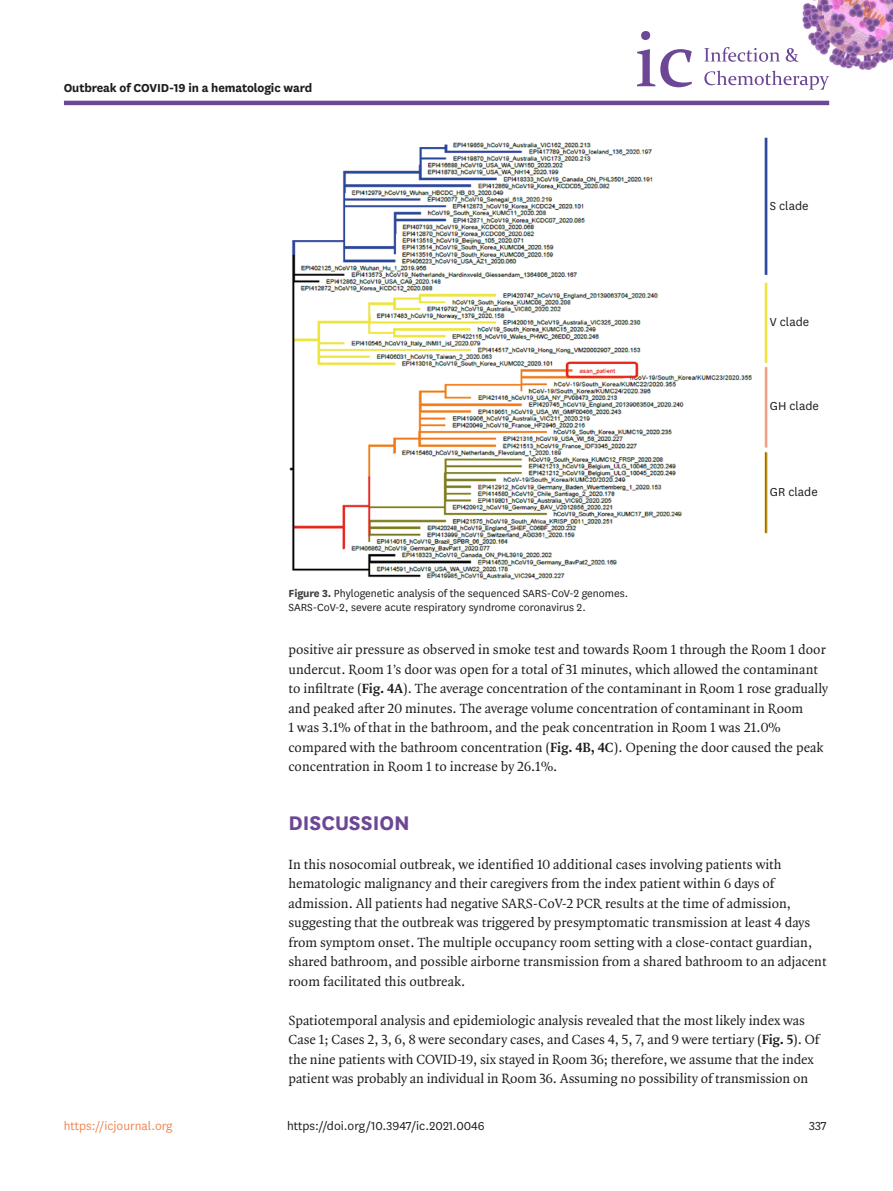
<style>
.page{position:relative;width:893px;height:1191px;background:#fff}
.page>*{position:absolute;margin:0;border:0;box-sizing:border-box;transform-origin:0 0}
.body_title1{font:700 23.1px "National";color:#6c4796}
.body_p_first{font:14.25px/19.5px "Quadraat OT";color:#1d1d1b}
.body_p{font:14.25px/19.5px "Quadraat OT";letter-spacing:-.005em;color:#1d1d1b}
.doi_running_footer{font:13.5px "National";color:#1d1d1b}
.alt-title-type{font:700 13.5px "National";letter-spacing:-.01em;color:#1d1d1b}
.t1{font:13.5px "National";color:#f18752}
.fig_caption{font:12px/13.5px "National";color:#1d1d1b}
.s1{font-weight:700;color:#3d3d3c}
.s2{font-weight:700}
</style>
<div class="page">
<img style="left:798px;top:0;width:95px;height:77px">
<svg style="left:637px;top:31px;width:55px;height:56px"></svg>
<svg style="left:704px;top:71px;width:125px;height:19px"></svg>
<svg style="left:704px;top:47px;width:94px;height:15px"></svg>
<hr style="left:64px;top:101px;width:765px;height:4px;background:#6c4796">
<img style="left:289px;top:137px;width:479px;height:442px">
<p class="alt-title-type" style="left:64px;top:78px;width:250px">Outbreak of COVID-19 in a hematologic ward</p>
<p class="fig_caption" style="left:289px;top:586px;width:341px"><span class="s1">Figure 3.</span> Phylogenetic analysis of the sequenced SARS-CoV-2 genomes.<br>SARS-CoV-2, severe acute respiratory syndrome coronavirus 2.</p>
<p class="doi_running_footer" style="left:770px;top:197px;width:40px">S clade</p>
<p class="doi_running_footer" style="left:770px;top:313px;width:41px">V clade</p>
<p class="doi_running_footer" style="left:770px;top:397px;width:50px">GH clade</p>
<p class="doi_running_footer" style="left:770px;top:483px;width:49px">GR clade</p>
<p class="body_p_first" style="left:289px;top:640px;width:541px">positive air pressure as observed in smoke test and towards Room 1 through the Room 1 door undercut. Room 1’s door was open for a total of 31 minutes, which allowed the contaminant to infiltrate (<span class="s2">Fig. 4A</span>). The average concentration of the contaminant in Room 1 rose gradually and peaked after 20 minutes. The average volume concentration of contaminant in Room<br>1 was 3.1% of that in the bathroom, and the peak concentration in Room 1 was 21.0% compared with the bathroom concentration (<span class="s2">Fig. 4B, 4C</span>). Opening the door caused the peak concentration in Room 1 to increase by 26.1%.</p>
<p class="body_title1" style="left:289px;top:806px;width:123px">DISCUSSION</p>
<p class="body_p_first" style="left:289px;top:854px;width:539px">In this nosocomial outbreak, we identified 10 additional cases involving patients with hematologic malignancy and their caregivers from the index patient within 6 days of admission. All patients had negative SARS-CoV-2 PCR results at the time of admission, suggesting that the outbreak was triggered by presymptomatic transmission at least 4 days from symptom onset. The multiple occupancy room setting with a close-contact guardian, shared bathroom, and possible airborne transmission from a shared bathroom to an adjacent room facilitated this outbreak.</p>
<p class="body_p" style="left:289px;top:1010px;width:532px">Spatiotemporal analysis and epidemiologic analysis revealed that the most likely index was Case 1; Cases 2, 3, 6, 8 were secondary cases, and Cases 4, 5, 7, and 9 were tertiary (<span class="s2">Fig. 5</span>). Of the nine patients with COVID-19, six stayed in Room 36; therefore, we assume that the index patient was probably an individual in Room 36. Assuming no possibility of transmission on</p>
<p class="t1" style="left:64px;top:1116px;width:110px">https://icjournal.org</p>
<p class="doi_running_footer" style="left:287px;top:1116px;width:199px">https://doi.org/10.3947/ic.2021.0046</p>
<p class="doi_running_footer" style="left:809px;top:1116px;width:19px">337</p>
</div>
